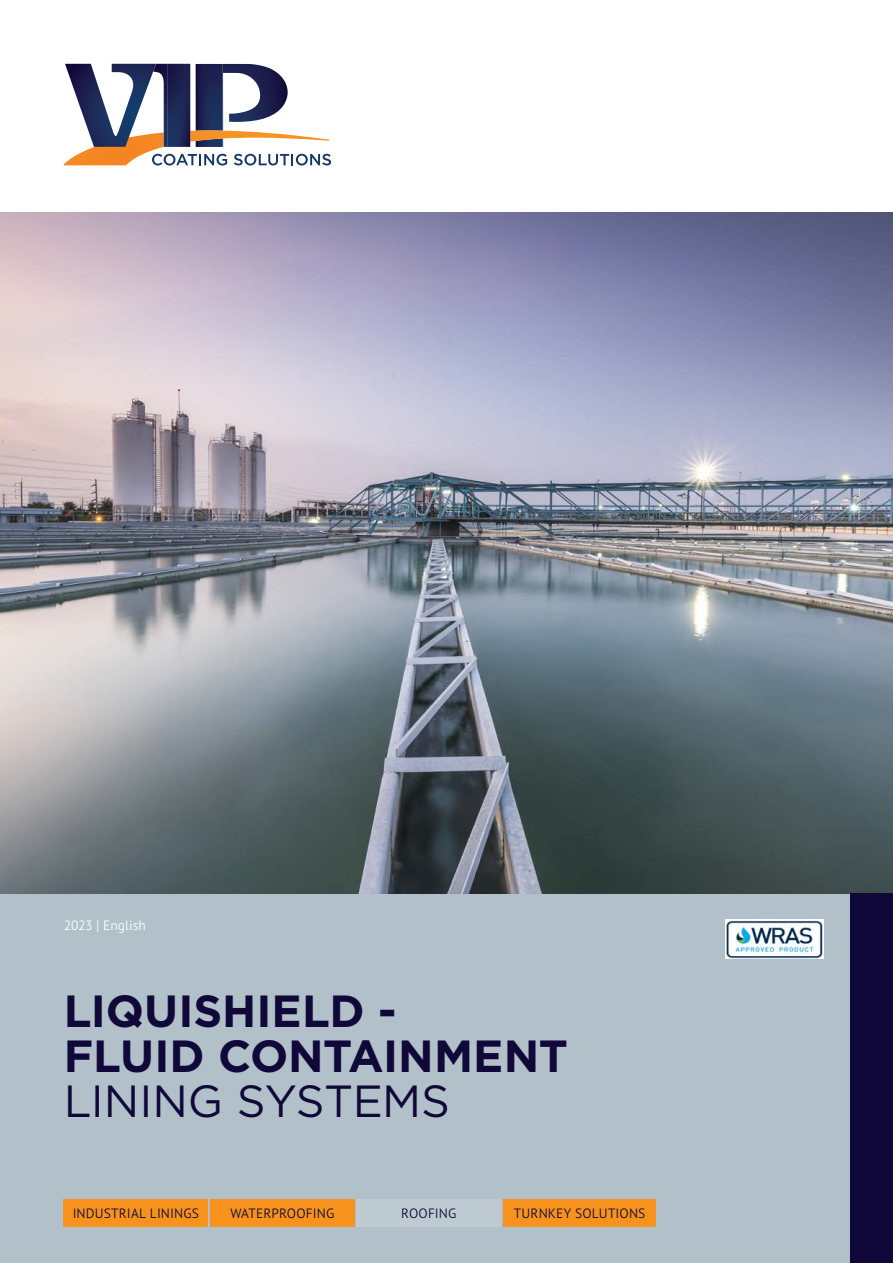
<style>
.page{position:relative;width:893px;height:1263px;background:#fff}
.page>*{position:absolute;margin:0;border:0;box-sizing:border-box;transform-origin:0 0}
.t1{font:700 45px "Gotham";color:#0f0839}
.t2{font:45px "Gotham";letter-spacing:-.005em;color:#0f0839}
.t3{font:300 13.5px "PT Sans Pro";letter-spacing:.01em;color:#0f0839}
.t4{font:300 13.5px "PT Sans Pro";color:#fff}
</style>
<div class="page">
<svg style="left:64px;top:64px;width:267px;height:101px"></svg>
<div style="left:0;top:893px;width:893px;height:370px;background:#b1c0c9"></div>
<img style="left:0;top:213px;width:893px;height:680px">
<div style="left:850px;top:893px;width:43px;height:370px;background:#0f0839"></div>
<div style="left:64px;top:1199px;width:144px;height:27px;background:#f7931d"></div>
<div style="left:210px;top:1199px;width:144px;height:27px;background:#f7931d"></div>
<div style="left:357px;top:1199px;width:144px;height:27px;background:#bfcbd3"></div>
<div style="left:503px;top:1199px;width:153px;height:27px;background:#f7931d"></div>
<img style="left:725px;top:919px;width:99px;height:40px">
<p class="t4" style="left:64px;top:916px;width:84px">2023 | English</p>
<p class="t1" style="left:64px;top:981px;width:334px">LIQUISHIELD -</p>
<p class="t1" style="left:64px;top:1026px;width:506px">FLUID CONTAINMENT</p>
<p class="t2" style="left:64px;top:1072px;width:388px">LINING SYSTEMS</p>
<p class="t3" style="left:73px;top:1204px;width:128px">INDUSTRIAL LININGS</p>
<p class="t3" style="left:230px;top:1204px;width:105px">WATERPROOFING</p>
<p class="t3" style="left:401px;top:1204px;width:57px">ROOFING</p>
<p class="t3" style="left:514px;top:1204px;width:133px">TURNKEY SOLUTIONS</p>
</div>
